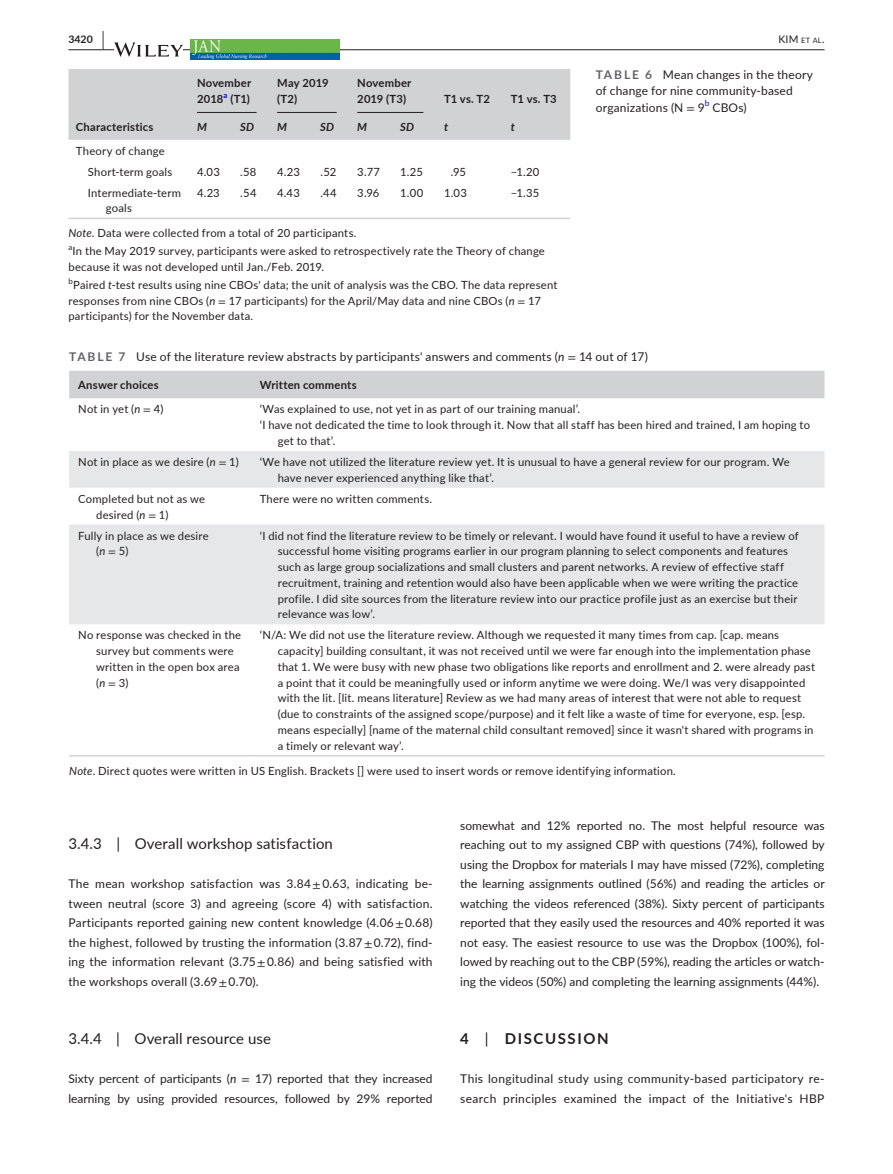
<style>
.page{position:relative;width:893px;height:1174px;background:#fff}
.page>*{position:absolute;margin:0;border:0;box-sizing:border-box;transform-origin:0 0}
.t1{font:15px "Lato";letter-spacing:.005em;color:#231f20}
.t2{font:700 15px "Lato";letter-spacing:.11em;color:#231f20}
.t3{font:12px/19.5px "Lato";letter-spacing:.015em;color:#231f20}
.t4{font:11.25px/15.8px "Lato";letter-spacing:.015em;color:#231f20}
.t5{font:700 11.25px/15.8px "Lato";letter-spacing:.02em;color:#231f20}
.t6{font:italic 700 11.25px "Lato";color:#231f20}
.t7{font:10.5px "Lato";color:#231f20}
.t8{font:700 10.5px "Lato";color:#231f20}
.t9{font:8.4px "Lato";color:#00f}
.t10{font:7.8px "Lato";color:#231f20}
.t11{font:700 7.8px "Lato";color:#00f}
.s1{font-size:19.5px}
.s2{font-size:7.35px}
.s3{font-style:italic}
.s4{font-family:"STIX"}
.s5{font-weight:700;color:#636366}
.s6{font-weight:400}
</style>
<div class="page">
<hr style="left:68px;top:49px;width:756px;height:1px;background:#231f20">
<svg style="left:114px;top:42px;width:69px;height:15px"></svg>
<img style="left:191px;top:40px;width:148px;height:19px">
<div style="left:68px;top:69px;width:502px;height:71px;background:#d1d2d4"></div>
<hr style="left:68px;top:218px;width:122px;height:1px;background:#d1d2d4">
<hr style="left:190px;top:218px;width:43px;height:1px;background:#d1d2d4">
<hr style="left:233px;top:218px;width:37px;height:1px;background:#d1d2d4">
<hr style="left:270px;top:218px;width:43px;height:1px;background:#d1d2d4">
<hr style="left:313px;top:218px;width:37px;height:1px;background:#d1d2d4">
<hr style="left:350px;top:218px;width:43px;height:1px;background:#d1d2d4">
<hr style="left:393px;top:218px;width:44px;height:1px;background:#d1d2d4">
<hr style="left:437px;top:218px;width:66px;height:1px;background:#d1d2d4">
<hr style="left:503px;top:218px;width:67px;height:1px;background:#d1d2d4">
<hr style="left:197px;top:112px;width:60px;height:1px;background:#231f20">
<hr style="left:277px;top:112px;width:60px;height:1px;background:#231f20">
<hr style="left:357px;top:112px;width:66px;height:1px;background:#231f20">
<div style="left:69px;top:371px;width:755px;height:27px;background:#d1d2d4"></div>
<svg style="left:69px;top:451px;width:755px;height:173px;fill:#e6e7e9"></svg>
<hr style="left:69px;top:755px;width:182px;height:1px;background:#d1d2d4">
<hr style="left:251px;top:755px;width:573px;height:1px;background:#d1d2d4">
<p class="t8" style="left:68px;top:31px;width:37px">3420 <span class="s1">|</span></p>
<p class="t7" style="left:778px;top:31px;width:48px">KIM <span class="s2">et al</span>.</p>
<p class="t5" style="left:76px;top:118px;width:79px">Characteristics</p>
<p class="t4" style="left:88px;top:139px;width:86px;line-height:21px;text-indent:-12px">Theory of change<br>Short-term goals</p>
<p class="t5" style="left:197px;top:75px;width:56px">November<br>2018</p>
<p class="t11" style="left:224px;top:89px;width:5px">a</p>
<p class="t5" style="left:230px;top:91px;width:21px">(T1)</p>
<p class="t5" style="left:277px;top:75px;width:53px">May 2019 (T2)</p>
<p class="t5" style="left:357px;top:75px;width:56px">November<br>2019 (T3)</p>
<p class="t5" style="left:444px;top:91px;width:47px">T1 vs. T2</p>
<p class="t5" style="left:511px;top:91px;width:47px">T1 vs. T3</p>
<p class="t6" style="left:197px;top:118px;width:11px">M</p>
<p class="t6" style="left:240px;top:118px;width:15px">SD</p>
<p class="t6" style="left:277px;top:118px;width:11px">M</p>
<p class="t6" style="left:320px;top:118px;width:15px">SD</p>
<p class="t6" style="left:357px;top:118px;width:11px">M</p>
<p class="t6" style="left:400px;top:118px;width:15px">SD</p>
<p class="t6" style="left:444px;top:118px;width:6px">t</p>
<p class="t6" style="left:511px;top:118px;width:6px">t</p>
<p class="t4" style="left:197px;top:163px;width:24px">4.03</p>
<p class="t4" style="left:240px;top:163px;width:18px">.58</p>
<p class="t4" style="left:277px;top:163px;width:24px">4.23</p>
<p class="t4" style="left:320px;top:163px;width:17px">.52</p>
<p class="t4" style="left:357px;top:163px;width:24px">3.77</p>
<p class="t4" style="left:400px;top:163px;width:24px">1.25</p>
<p class="t4" style="left:451px;top:163px;width:17px">.95</p>
<p class="t4" style="left:511px;top:163px;width:30px">−1.20</p>
<p class="t4" style="left:106px;top:184px;width:77px;text-indent:-18px">Intermediate-term goals</p>
<p class="t4" style="left:197px;top:184px;width:24px">4.23</p>
<p class="t4" style="left:240px;top:184px;width:18px">.54</p>
<p class="t4" style="left:277px;top:184px;width:24px">4.43</p>
<p class="t4" style="left:320px;top:184px;width:18px">.44</p>
<p class="t4" style="left:357px;top:184px;width:24px">3.96</p>
<p class="t4" style="left:400px;top:184px;width:25px">1.00</p>
<p class="t4" style="left:444px;top:184px;width:24px">1.03</p>
<p class="t4" style="left:511px;top:184px;width:30px">−1.35</p>
<p class="t4" style="left:68px;top:225px;width:289px"><span class="s3">Note</span>. Data were collected from a total of 20 participants.</p>
<p class="t10" style="left:68px;top:242px;width:5px">a</p>
<p class="t4" style="left:68px;top:243px;width:478px;text-indent:4px">In the May 2019 survey, participants were asked to retrospectively rate the Theory of change because it was not developed until Jan./Feb. 2019.</p>
<p class="t10" style="left:68px;top:275px;width:6px">b</p>
<p class="t4" style="left:68px;top:276px;width:490px;text-indent:5px">Paired <span class="s3">t</span>-test results using nine CBOs' data; the unit of analysis was the CBO. The data represent responses from nine CBOs (<span class="s3">n</span> <span class="s4">=</span> 17 participants) for the April/May data and nine CBOs (<span class="s3">n</span> <span class="s4">=</span> 17 participants) for the November data.</p>
<p class="t3" style="left:596px;top:66px;width:219px;line-height:16.5px"><span class="s5">TABLE 6</span> Mean changes in the theory of change for nine community-based organizations (N <span class="s4">=</span> 9</p>
<p class="t9" style="left:705px;top:97px;width:6px">b</p>
<p class="t3" style="left:712px;top:97px;width:36px">CBOs)</p>
<p class="t3" style="left:69px;top:346px;width:580px"><span class="s5">TABLE 7</span> Use of the literature review abstracts by participants' answers and comments (<span class="s3">n</span> <span class="s4">=</span> 14 out of 17)</p>
<p class="t5" style="left:78px;top:376px;width:82px">Answer choices</p>
<p class="t5" style="left:260px;top:376px;width:98px">Written comments</p>
<p class="t4" style="left:78px;top:401px;width:87px">Not in yet (<span class="s3">n</span> <span class="s4">=</span> 4)</p>
<p class="t4" style="left:260px;top:401px;width:322px">‘Was explained to use, not yet in as part of our training manual’.</p>
<p class="t4" style="left:260px;top:417px;width:552px">‘I have not dedicated the time to look through it. Now that all staff has been hired and trained, I am hoping to</p>
<p class="t4" style="left:278px;top:432px;width:59px">get to that’.</p>
<p class="t4" style="left:78px;top:453px;width:162px">Not in place as we desire (<span class="s3">n</span> <span class="s4">=</span> 1)</p>
<p class="t4" style="left:278px;top:453px;width:513px;text-indent:-18px">‘We have not utilized the literature review yet. It is unusual to have a general review for our program. We have never experienced anything like that’.</p>
<p class="t4" style="left:96px;top:490px;width:110px;text-indent:-18px">Completed but not as we desired (<span class="s3">n</span> <span class="s4">=</span> 1)</p>
<p class="t4" style="left:260px;top:490px;width:174px">There were no written comments.</p>
<p class="t4" style="left:96px;top:527px;width:114px;text-indent:-18px">Fully in place as we desire (<span class="s3">n</span> <span class="s4">=</span> 5)</p>
<p class="t4" style="left:278px;top:527px;width:523px;text-indent:-18px">‘I did not find the literature review to be timely or relevant. I would have found it useful to have a review of successful home visiting programs earlier in our program planning to select components and features such as large group socializations and small clusters and parent networks. A review of effective staff recruitment, training and retention would also have been applicable when we were writing the practice profile. I did site sources from the literature review into our practice profile just as an exercise but their relevance was low’.</p>
<p class="t4" style="left:96px;top:627px;width:146px;text-indent:-18px">No response was checked in the survey but comments were written in the open box area (<span class="s3">n</span> <span class="s4">=</span> 3)</p>
<p class="t4" style="left:278px;top:627px;width:539px;text-indent:-18px">‘N/A: We did not use the literature review. Although we requested it many times from cap. [cap. means capacity] building consultant, it was not received until we were far enough into the implementation phase that 1. We were busy with new phase two obligations like reports and enrollment and 2. were already past a point that it could be meaningfully used or inform anytime we were doing. We/I was very disappointed with the lit. [lit. means literature] Review as we had many areas of interest that were not able to request (due to constraints of the assigned scope/purpose) and it felt like a waste of time for everyone, esp. [esp. means especially] [name of the maternal child consultant removed] since it wasn't shared with programs in a timely or relevant way’.</p>
<p class="t4" style="left:69px;top:762px;width:608px"><span class="s3">Note</span>. Direct quotes were written in US English. Brackets [] were used to insert words or remove identifying information.</p>
<h1 class="t1" style="left:68px;top:833px;width:266px">3.4.3 | Overall workshop satisfaction</h1>
<p class="t3" style="left:68px;top:873px;width:366px;text-align:justify">The mean workshop satisfaction was 3.84 <span class="s4">±</span> 0.63, indicating be&shy;tween neutral (score 3) and agreeing (score 4) with satisfaction.<br>Participants reported gaining new content knowledge (4.06 <span class="s4">±</span> 0.68) the highest, followed by trusting the information (3.87 <span class="s4">±</span> 0.72), find&shy;ing the information relevant (3.75 <span class="s4">±</span> 0.86) and being satisfied with the workshops overall (3.69 <span class="s4">±</span> 0.70).</p>
<h1 class="t1" style="left:68px;top:1028px;width:204px">3.4.4 | Overall resource use</h1>
<p class="t3" style="left:68px;top:1068px;width:366px">Sixty percent of participants (<span class="s3">n</span> <span class="s4">=</span> 17) reported that they increased learning by using provided resources, followed by 29% reported</p>
<p class="t3" style="left:460px;top:815px;width:366px;text-align:justify">somewhat and 12% reported no. The most helpful resource was reaching out to my assigned CBP with questions (74%), followed by using the Dropbox for materials I may have missed (72%), completing the learning assignments outlined (56%) and reading the articles or watching the videos referenced (38%). Sixty percent of participants reported that they easily used the resources and 40% reported it was not easy. The easiest resource to use was the Dropbox (100%), fol&shy;lowed by reaching out to the CBP (59%), reading the articles or watch&shy;ing the videos (50%) and completing the learning assignments (44%).</p>
<h1 class="t2" style="left:460px;top:1028px;width:150px">4 <span class="s6">|</span> DISCUSSION</h1>
<p class="t3" style="left:460px;top:1068px;width:366px">This longitudinal study using community-based participatory re&shy;search principles examined the impact of the Initiative's HBP</p>
</div>
